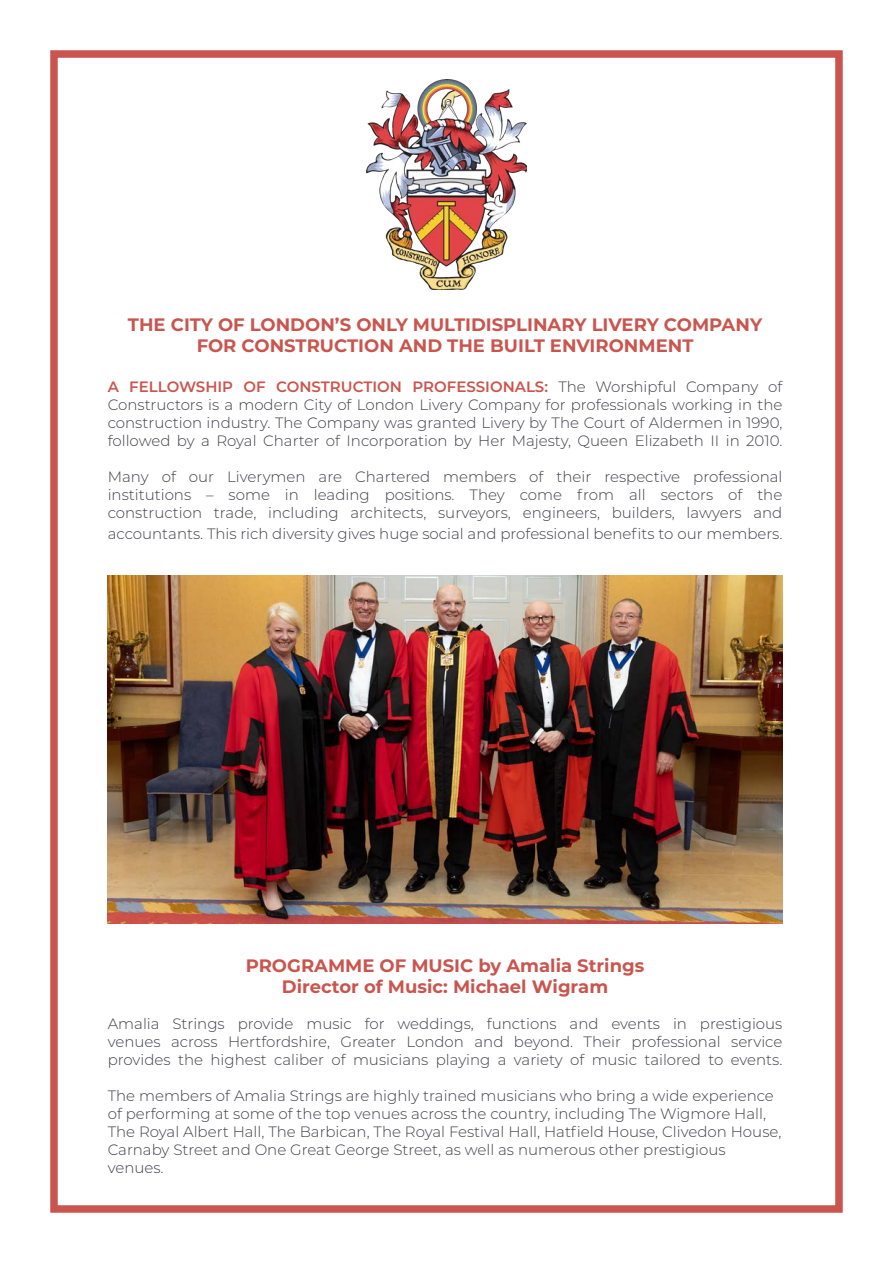
<style>
.page{position:relative;width:893px;height:1263px;background:#fff}
.page>*{position:absolute;margin:0;border:0;box-sizing:border-box;transform-origin:0 0}
.t1{font:700 18px "Montserrat";color:#ca554e}
.t2{font:300 15px/18px "Montserrat";color:#3f3f49}
.t3{font:600 15px "Montserrat";color:#ca554e}
.s1{font-weight:300;color:#3f3f49}
</style>
<div class="page">
<div style="left:50px;top:50px;width:793px;height:1163px;border:8px solid #ca554e"></div>
<img style="left:366px;top:80px;width:161px;height:209px">
<img style="left:108px;top:575px;width:674px;height:349px">
<p class="t1" style="left:128px;top:311px;width:636px">THE CITY OF LONDON’S ONLY MULTIDISPLINARY LIVERY COMPANY</p>
<p class="t1" style="left:197px;top:333px;width:498px">FOR CONSTRUCTION AND THE BUILT ENVIRONMENT</p>
<p class="t3" style="left:108px;top:376px;width:676px">A FELLOWSHIP OF CONSTRUCTION PROFESSIONALS: <span class="s1">The Worshipful Company of</span></p>
<p class="t2" style="left:108px;top:395px;width:676px;text-align:justify">Constructors is a modern City of London Livery Company for professionals working in the construction industry. The Company was granted Livery by The Court of Aldermen in 1990, followed by a Royal Charter of Incorporation by Her Majesty, Queen Elizabeth II in 2010.</p>
<p class="t2" style="left:108px;top:467px;width:676px">Many of our Liverymen are Chartered members of their respective professional</p>
<p class="t2" style="left:108px;top:485px;width:676px">institutions – some in leading positions. They come from all sectors of the</p>
<p class="t2" style="left:108px;top:503px;width:676px">construction trade, including architects, surveyors, engineers, builders, lawyers and</p>
<p class="t2" style="left:108px;top:525px;width:676px">accountants. This rich diversity gives huge social and professional benefits to our members.</p>
<p class="t1" style="left:246px;top:952px;width:400px">PROGRAMME OF MUSIC by Amalia Strings</p>
<p class="t1" style="left:282px;top:974px;width:328px">Director of Music: Michael Wigram</p>
<p class="t2" style="left:108px;top:1014px;width:676px">Amalia Strings provide music for weddings, functions and events in prestigious</p>
<p class="t2" style="left:108px;top:1032px;width:676px">venues across Hertfordshire, Greater London and beyond. Their professional service provides the highest caliber of musicians playing a variety of music tailored to events.</p>
<p class="t2" style="left:108px;top:1086px;width:675px">The members of Amalia Strings are highly trained musicians who bring a wide experience of performing at some of the top venues across the country, including The Wigmore Hall, The Royal Albert Hall, The Barbican, The Royal Festival Hall, Hatfield House, Clivedon House, Carnaby Street and One Great George Street, as well as numerous other prestigious</p>
<p class="t2" style="left:108px;top:1158px;width:57px">venues.</p>
</div>
